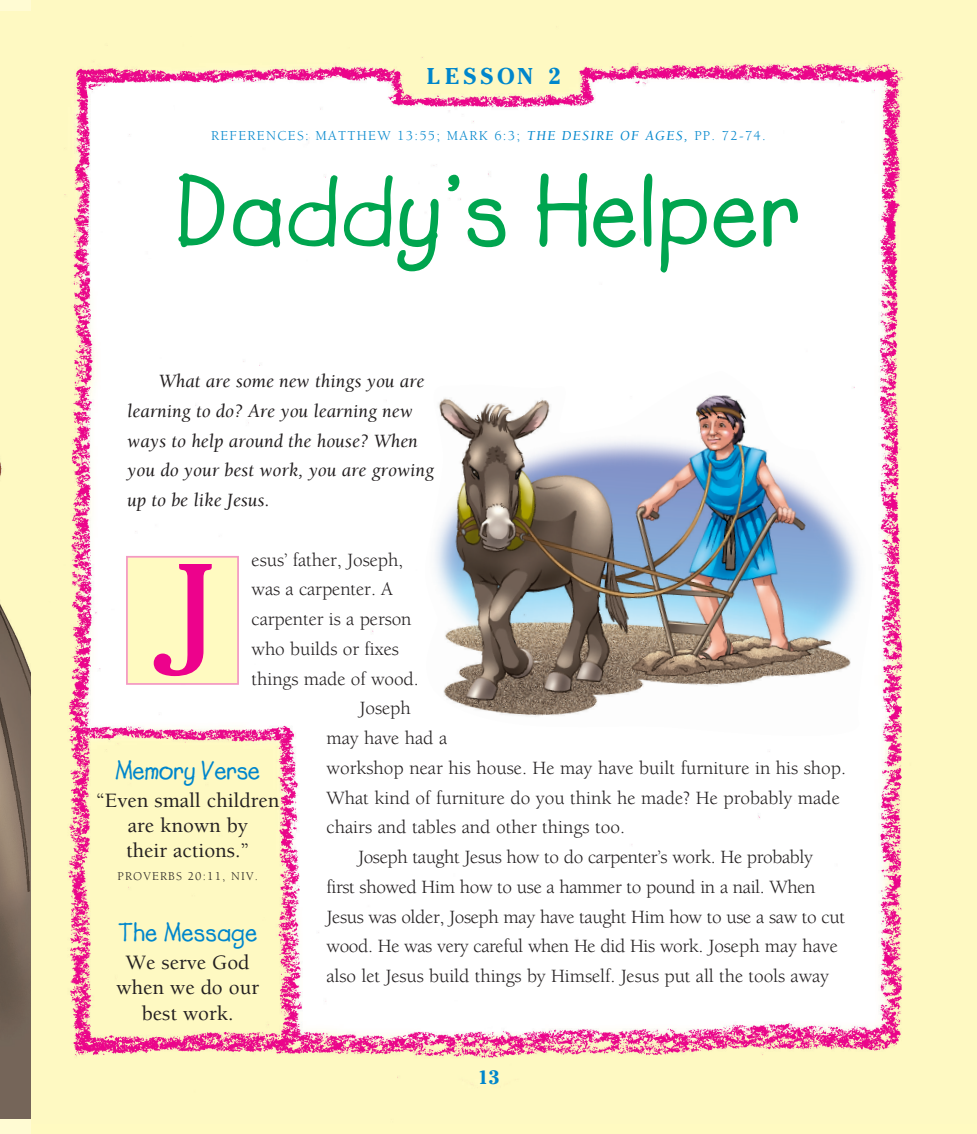
<style>
.page{position:relative;width:977px;height:1134px;background:#fff}
.page>*{position:absolute;margin:0;border:0;box-sizing:border-box;transform-origin:0 0}
.t1{font:155.4px "Cheltenham";color:#ed028c}
._2__Headline{font:101.5px "Lemonade ICG Bold";letter-spacing:.01em;color:#00a54f}
.Memory_Verse__title{font:26.25px "Lemonade ICG Bold";letter-spacing:-.015em;color:#0086cc}
.t2{font:700 22.75px "Cheltenham";letter-spacing:.2em;color:#0086cc}
._3__Mem_Mess{font:500 21px/25.2px "Berkeley";color:#231f20;text-align:center}
.t3{font:19.25px/29.8px "Berkeley";letter-spacing:-.005em;color:#231f20}
.t4{font:italic 19.25px/29.8px "Berkeley";color:#231f20}
.t5{font:700 19.25px "Cheltenham";color:#0086cc}
._6__Reference_text{font:14px "Berkeley";letter-spacing:.095em;color:#0086cc}
._7__Bible_Reference{font:12.25px "Berkeley";letter-spacing:.095em;color:#231f20}
.s1{font-style:italic}
</style>
<div class="page">
<div style="left:0;top:0;width:32px;height:1134px;background:#fffbd3"></div>
<img style="left:0;top:11px;width:32px;height:1107px">
<img style="left:32px;top:0;width:944px;height:1124px">
<div style="left:126px;top:556px;width:113px;height:129px;background:#fffac1;border:2px solid #f499c2"></div>
<img style="left:395px;top:371px;width:485px;height:378px">
<p class="t2" style="left:427px;top:63px;width:135px">LESSON 2</p>
<p class="_6__Reference_text" style="left:211px;top:128px;width:556px">REFERENCES: MATTHEW 13:55; MARK 6:3; <span class="s1">THE DESIRE OF AGES,</span> PP. 72-74.</p>
<p class="_2__Headline" style="left:175px;top:151px;width:628px">Daddy’s Helper</p>
<p class="t4" style="left:127px;top:367px;width:308px;text-indent:32px">What are some new things you are learning to do? Are you learning new ways to help around the house? When you do your best work, you are growing up to be like Jesus.</p>
<p class="t3" style="left:251px;top:545px;width:169px">esus’ father, Joseph, was a carpenter. A carpenter is a person who builds or fixes things made of wood.</p>
<p class="t3" style="left:326px;top:694px;width:521px;text-indent:33px">Joseph<br>may have had a<br>workshop near his house. He may have built furniture in his shop.<br>What kind of furniture do you think he made? He probably made chairs and tables and other things too.</p>
<p class="t3" style="left:326px;top:843px;width:520px;text-indent:32px">Joseph taught Jesus how to do carpenter’s work. He probably first showed Him how to use a hammer to pound in a nail. When Jesus was older, Joseph may have taught Him how to use a saw to cut wood. He was very careful when He did His work. Joseph may have also let Jesus build things by Himself. Jesus put all the tools away</p>
<p class="t1" style="left:151px;top:529px;width:67px">J</p>
<p class="Memory_Verse__title" style="left:115px;top:755px;width:146px">Memory Verse</p>
<p class="_3__Mem_Mess" style="left:96px;top:788px;width:185px">“Even small children are known by<br>their actions.”</p>
<p class="_7__Bible_Reference" style="left:117px;top:870px;width:142px">PROVERBS 20:11, NIV.</p>
<p class="Memory_Verse__title" style="left:118px;top:917px;width:141px">The Message</p>
<p class="_3__Mem_Mess" style="left:116px;top:950px;width:144px">We serve God when we do our best work.</p>
<p class="t5" style="left:477px;top:1065px;width:23px">13</p>
</div>
